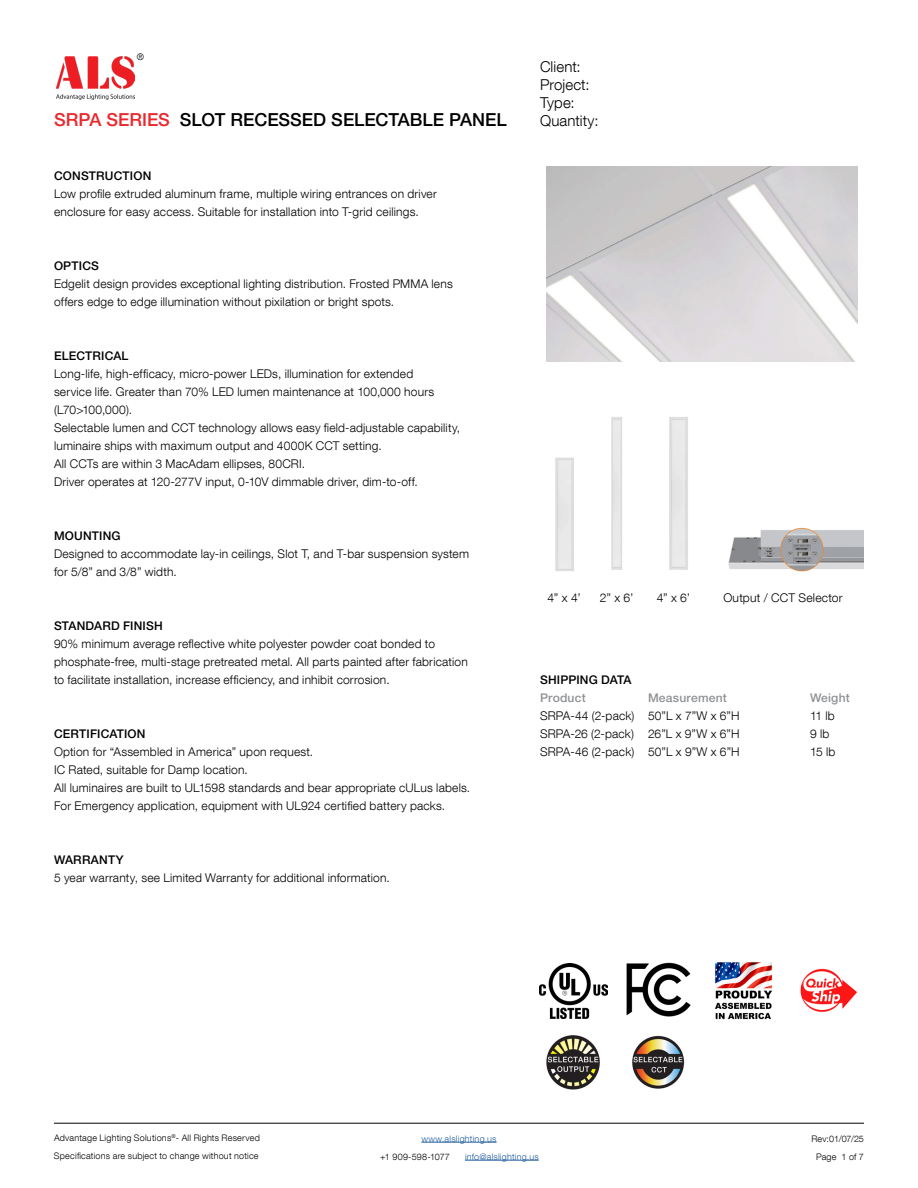
<style>
.page{position:relative;width:918px;height:1188px;background:#fff}
.page>*{position:absolute;margin:0;border:0;box-sizing:border-box;transform-origin:0 0}
.t1{font:500 18px "Helvetica Neue LT Pro";color:#000}
.t2{font:300 15px/18px "Helvetica Neue LT Com";letter-spacing:.01em;color:#000}
.t3{font:300 12px/18px "Helvetica Neue LT Com";letter-spacing:.015em;color:#000}
.t4{font:500 12px "Helvetica Neue LT Pro";letter-spacing:.015em;color:#000}
.t5{font:500 12px "Helvetica Neue LT Pro";letter-spacing:.015em;color:#8f9194}
.t6{font:300 9px/18px "Helvetica Neue LT Com";letter-spacing:.025em;color:#000}
.t7{font:300 9px "Helvetica Neue LT Com";letter-spacing:.025em;color:#215e9e}
.s1{color:#ea292f}
</style>
<div class="page">
<hr style="left:421px;top:1142px;width:76px;height:1px;background:#215e9e">
<hr style="left:465px;top:1160px;width:74px;height:1px;background:#215e9e">
<hr style="left:54px;top:1123px;width:810px;height:1px;background:#000">
<img style="left:56px;top:57px;width:79px;height:43px">
<img style="left:546px;top:167px;width:312px;height:194px">
<img style="left:611px;top:417px;width:77px;height:153px">
<img style="left:555px;top:457px;width:19px;height:114px">
<img style="left:728px;top:527px;width:136px;height:45px">
<img style="left:539px;top:963px;width:68px;height:56px">
<img style="left:626px;top:962px;width:65px;height:55px">
<img style="left:546px;top:1035px;width:54px;height:55px">
<img style="left:632px;top:1035px;width:53px;height:54px">
<img style="left:715px;top:962px;width:58px;height:58px">
<img style="left:800px;top:968px;width:57px;height:44px">
<p class="t6" style="left:137px;top:48px;width:9px">®</p>
<h1 class="t1" style="left:54px;top:109px;width:454px"><span class="s1">SRPA SERIES</span> SLOT RECESSED SELECTABLE PANEL</h1>
<p class="t4" style="left:54px;top:169px;width:99px">CONSTRUCTION</p>
<p class="t3" style="left:54px;top:184px;width:384px">Low profile extruded aluminum frame, multiple wiring entrances on driver enclosure for easy access. Suitable for installation into T-grid ceilings.</p>
<p class="t4" style="left:54px;top:259px;width:47px">OPTICS</p>
<p class="t3" style="left:54px;top:274px;width:400px">Edgelit design provides exceptional lighting distribution. Frosted PMMA lens offers edge to edge illumination without pixilation or bright spots.</p>
<p class="t4" style="left:54px;top:349px;width:76px">ELECTRICAL</p>
<p class="t3" style="left:54px;top:364px;width:408px">Long-life, high-efficacy, micro-power LEDs, illumination for extended<br>service life. Greater than 70% LED lumen maintenance at 100,000 hours (L70&gt;100,000).<br>Selectable lumen and CCT technology allows easy field-adjustable capability, luminaire ships with maximum output and 4000K CCT setting.<br>All CCTs are within 3 MacAdam ellipses, 80CRI.<br>Driver operates at 120-277V input, 0-10V dimmable driver, dim-to-off.</p>
<p class="t4" style="left:54px;top:529px;width:68px">MOUNTING</p>
<p class="t3" style="left:54px;top:544px;width:417px">Designed to accommodate lay-in ceilings, Slot T, and T-bar suspension system for 5/8” and 3/8” width.</p>
<p class="t4" style="left:54px;top:619px;width:110px">STANDARD FINISH</p>
<p class="t3" style="left:54px;top:634px;width:415px">90% minimum average reflective white polyester powder coat bonded to phosphate-free, multi-stage pretreated metal. All parts painted after fabrication to facilitate installation, increase efficiency, and inhibit corrosion.</p>
<p class="t4" style="left:54px;top:727px;width:93px">CERTIFICATION</p>
<p class="t3" style="left:54px;top:742px;width:418px">Option for “Assembled in America” upon request.<br>IC Rated, suitable for Damp location.<br>All luminaires are built to UL1598 standards and bear appropriate cULus labels.<br>For Emergency application, equipment with UL924 certified battery packs.</p>
<p class="t4" style="left:54px;top:853px;width:71px">WARRANTY</p>
<p class="t3" style="left:54px;top:868px;width:337px">5 year warranty, see Limited Warranty for additional information.</p>
<p class="t2" style="left:540px;top:57px;width:60px">Client:<br>Project:<br>Type:<br>Quantity:</p>
<p class="t3" style="left:548px;top:589px;width:35px">4” x 4’</p>
<p class="t3" style="left:600px;top:589px;width:35px">2” x 6’</p>
<p class="t3" style="left:657px;top:589px;width:35px">4” x 6’</p>
<p class="t3" style="left:723px;top:589px;width:121px">Output / CCT Selector</p>
<p class="t4" style="left:540px;top:673px;width:93px">SHIPPING DATA</p>
<p class="t5" style="left:540px;top:691px;width:47px">Product</p>
<p class="t5" style="left:648px;top:691px;width:80px">Measurement</p>
<p class="t5" style="left:810px;top:691px;width:41px">Weight</p>
<p class="t3" style="left:540px;top:706px;width:201px">SRPA-44 (2-pack) 50”L x 7”W x 6”H</p>
<p class="t3" style="left:810px;top:706px;width:26px">11 lb</p>
<p class="t3" style="left:540px;top:724px;width:201px">SRPA-26 (2-pack) 26”L x 9”W x 6”H</p>
<p class="t3" style="left:810px;top:724px;width:21px">9 lb</p>
<p class="t3" style="left:540px;top:742px;width:201px">SRPA-46 (2-pack) 50”L x 9”W x 6”H</p>
<p class="t3" style="left:810px;top:742px;width:27px">15 lb</p>
<p class="t6" style="left:54px;top:1129px;width:207px">Advantage Lighting Solutions<sup>®</sup>- All Rights Reserved<br>Specifications are subject to change without notice</p>
<p class="t6" style="left:811px;top:1129px;width:54px;text-align:center">Rev:01/07/25<br>Page 1 of 7</p>
<p class="t7" style="left:421px;top:1133px;width:77px">www.alslighting.us</p>
<p class="t6" style="left:380px;top:1147px;width:71px">+1 909-598-1077</p>
<p class="t7" style="left:465px;top:1151px;width:75px">info@alslighting.us</p>
</div>
